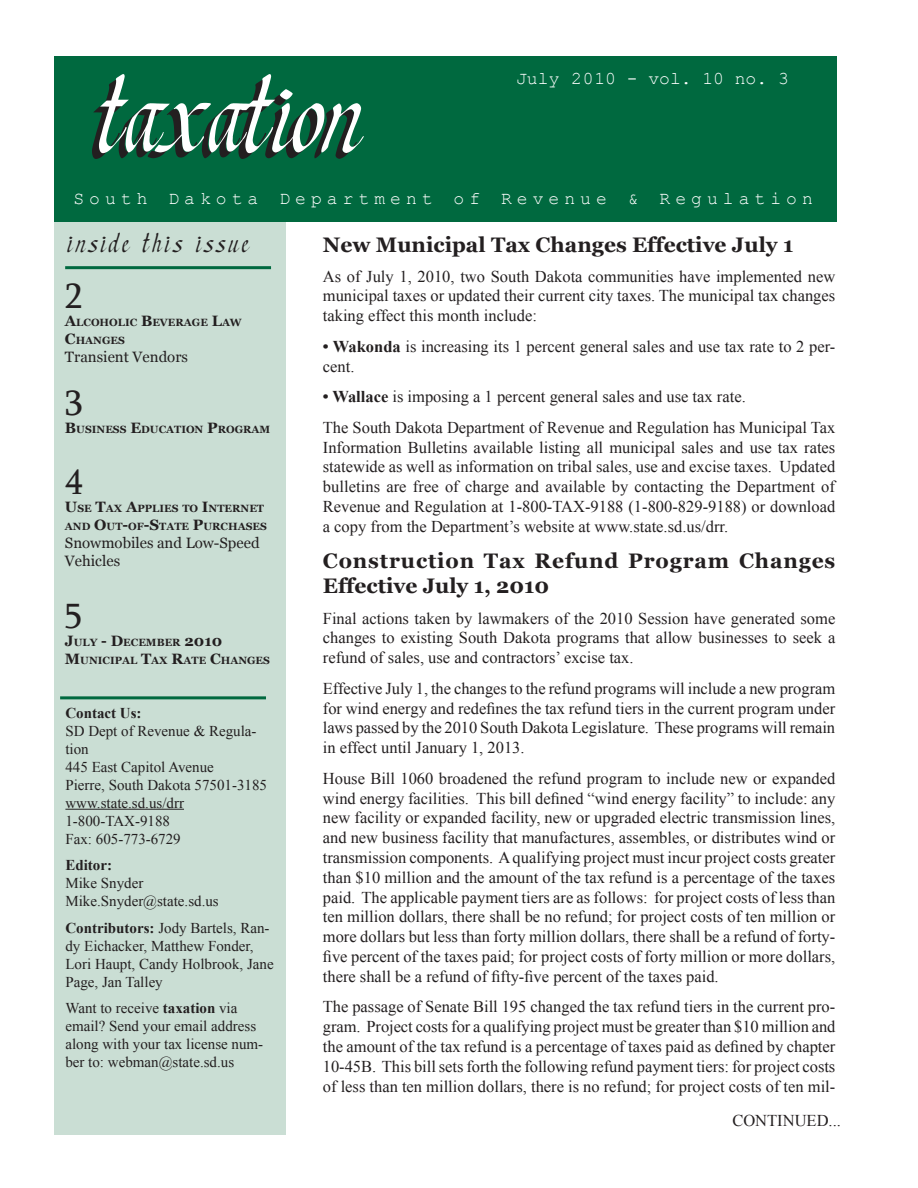
<style>
.page{position:relative;width:918px;height:1188px;background:#fff}
.page>*{position:absolute;margin:0;border:0;box-sizing:border-box;transform-origin:0 0}
.t1{font:108px "Chancery Cursive";color:#fff}
.t2{font:36px "Sylfaen";color:#231f20}
.subhead_3{font:27px "Chancery Cursive";letter-spacing:.11em;color:#231f20}
.Body_text{font:700 21px/25.2px "Georgia";letter-spacing:.04em;color:#231f20}
.Subhead_1{font:700 21px "Georgia";color:#231f20}
.t3{font:18px "Courier New";letter-spacing:.28em;color:#fff}
.t4{font:18px "Courier New";color:#fff}
.Body_text-2{font:16.5px/19.8px "Times New Roman";color:#231f20;text-align:justify}
.Body_text-3{font:15px/18px "Times New Roman";color:#231f20}
.Subhead_1-2{font:15px/18px "Georgia";color:#231f20}
.Subhead_1-3{font:700 10.5px/18px "Georgia";color:#231f20}
.s1{font-weight:700}
.s2{font-size:15px}
</style>
<div class="page">
<div style="left:55px;top:56px;width:782px;height:166px;background:#00693f"></div>
<div style="left:54px;top:223px;width:231px;height:912px;background:#caded4"></div>
<hr style="left:65px;top:809px;width:119px;height:1px;background:#231f20">
<hr style="left:65px;top:266px;width:206px;height:3px;background:#00693f">
<hr style="left:60px;top:696px;width:206px;height:3px;background:#00693f">
<p class="t1" style="left:103px;top:65px;width:264px">taxation</p>
<p class="t4" style="left:516px;top:67px;width:274px">July 2010 - vol. 10 no. 3</p>
<p class="t3" style="left:73px;top:187px;width:741px">South Dakota Department of Revenue &amp; Regulation</p>
<p class="subhead_3" style="left:68px;top:230px;width:182px">inside this issue</p>
<p class="Subhead_1" style="left:323px;top:233px;width:472px">New Municipal Tax Changes Effective July 1</p>
<p class="Body_text-2" style="left:323px;top:266px;width:514px">As of July 1, 2010, two South Dakota communities have implemented new municipal taxes or updated their current city taxes. The municipal tax changes taking effect this month include:</p>
<p class="Body_text-2" style="left:323px;top:336px;width:514px"><span class="s1">• Wakonda</span> is increasing its 1 percent general sales and use tax rate to 2 per&shy;cent.</p>
<p class="Body_text-2" style="left:323px;top:387px;width:424px"><span class="s1">• Wallace</span> is imposing a 1 percent general sales and use tax rate.</p>
<p class="Body_text-2" style="left:323px;top:417px;width:514px">The South Dakota Department of Revenue and Regulation has Municipal Tax Information Bulletins available listing all municipal sales and use tax rates statewide as well as information on tribal sales, use and excise taxes. Updated bulletins are free of charge and available by contacting the Department of Revenue and Regulation at 1-800-TAX-9188 (1-800-829-9188) or download a copy from the Department’s website at www.state.sd.us/drr.</p>
<p class="Body_text" style="left:323px;top:548px;width:514px">Construction Tax Refund Program Changes<br>Effective July 1, 2010</p>
<p class="Body_text-2" style="left:323px;top:608px;width:514px">Final actions taken by lawmakers of the 2010 Session have generated some changes to existing South Dakota programs that allow businesses to seek a refund of sales, use and contractors’ excise tax.</p>
<p class="Body_text-2" style="left:323px;top:678px;width:514px">Effective July 1, the changes to the refund programs will include a new program for wind energy and redefines the tax refund tiers in the current program under laws passed by the 2010 South Dakota Legislature. These programs will remain in effect until January 1, 2013.</p>
<p class="Body_text-2" style="left:323px;top:768px;width:514px">House Bill 1060 broadened the refund program to include new or expanded wind energy facilities. This bill defined “wind energy facility” to include: any new facility or expanded facility, new or upgraded electric transmission lines, and new business facility that manufactures, assembles, or distributes wind or transmission components. A qualifying project must incur project costs greater than $10 million and the amount of the tax refund is a percentage of the taxes paid. The applicable payment tiers are as follows: for project costs of less than ten million dollars, there shall be no refund; for project costs of ten million or more dollars but less than forty million dollars, there shall be a refund of forty&shy;five percent of the taxes paid; for project costs of forty million or more dollars, there shall be a refund of fifty-five percent of the taxes paid.</p>
<p class="Body_text-2" style="left:323px;top:997px;width:514px">The passage of Senate Bill 195 changed the tax refund tiers in the current pro&shy;gram. Project costs for a qualifying project must be greater than $10 million and the amount of the tax refund is a percentage of taxes paid as defined by chapter 10-45B. This bill sets forth the following refund payment tiers: for project costs of less than ten million dollars, there is no refund; for project costs of ten mil-</p>
<p class="Body_text-2" style="left:732px;top:1110px;width:110px">CONTINUED...</p>
<p class="t2" style="left:65px;top:272px;width:19px">2</p>
<p class="Subhead_1-3" style="left:65px;top:314px;width:178px"><span class="s2">A</span>LCOHOLIC <span class="s2">B</span>EVERAGE <span class="s2">L</span>AW<br><span class="s2">C</span>HANGES</p>
<p class="Subhead_1-2" style="left:65px;top:348px;width:125px">Transient Vendors</p>
<p class="t2" style="left:65px;top:379px;width:19px">3</p>
<p class="Subhead_1-3" style="left:65px;top:420px;width:207px"><span class="s2">B</span>USINESS <span class="s2">E</span>DUCATION <span class="s2">P</span>ROGRAM</p>
<p class="t2" style="left:65px;top:458px;width:19px">4</p>
<p class="Subhead_1-3" style="left:65px;top:500px;width:203px"><span class="s2">U</span>SE <span class="s2">T</span>AX <span class="s2">A</span>PPLIES TO <span class="s2">I</span>NTERNET<br>AND <span class="s2">O</span>UT<span class="s2">-</span>OF<span class="s2">-S</span>TATE <span class="s2">P</span>URCHASES</p>
<p class="Subhead_1-2" style="left:65px;top:534px;width:196px">Snowmobiles and Low-Speed<br>Vehicles</p>
<p class="t2" style="left:65px;top:591px;width:19px">5</p>
<p class="Subhead_1-3" style="left:65px;top:633px;width:207px"><span class="s2">J</span>ULY <span class="s2">- D</span>ECEMBER <span class="s2">2010<br>M</span>UNICIPAL <span class="s2">T</span>AX <span class="s2">R</span>ATE <span class="s2">C</span>HANGES</p>
<p class="Body_text-3" style="left:65px;top:703px;width:203px"><span class="s1">Contact Us:<br></span>SD Dept of Revenue &amp; Regula&shy;tion<br>445 East Capitol Avenue<br>Pierre, South Dakota 57501-3185 www.state.sd.us/drr<br>1-800-TAX-9188<br>Fax: 605-773-6729</p>
<p class="Body_text-3" style="left:65px;top:856px;width:155px"><span class="s1">Editor:<br></span>Mike Snyder<br>Mike.Snyder@state.sd.us</p>
<p class="Body_text-3" style="left:65px;top:919px;width:210px"><span class="s1">Contributors:</span> Jody Bartels, Ran&shy;dy Eichacker, Matthew Fonder,<br>Lori Haupt, Candy Holbrook, Jane<br>Page, Jan Talley</p>
<p class="Body_text-3" style="left:65px;top:999px;width:199px">Want to receive <span class="s1">taxation</span> via email? Send your email address along with your tax license num&shy;ber to: webman@state.sd.us</p>
</div>
